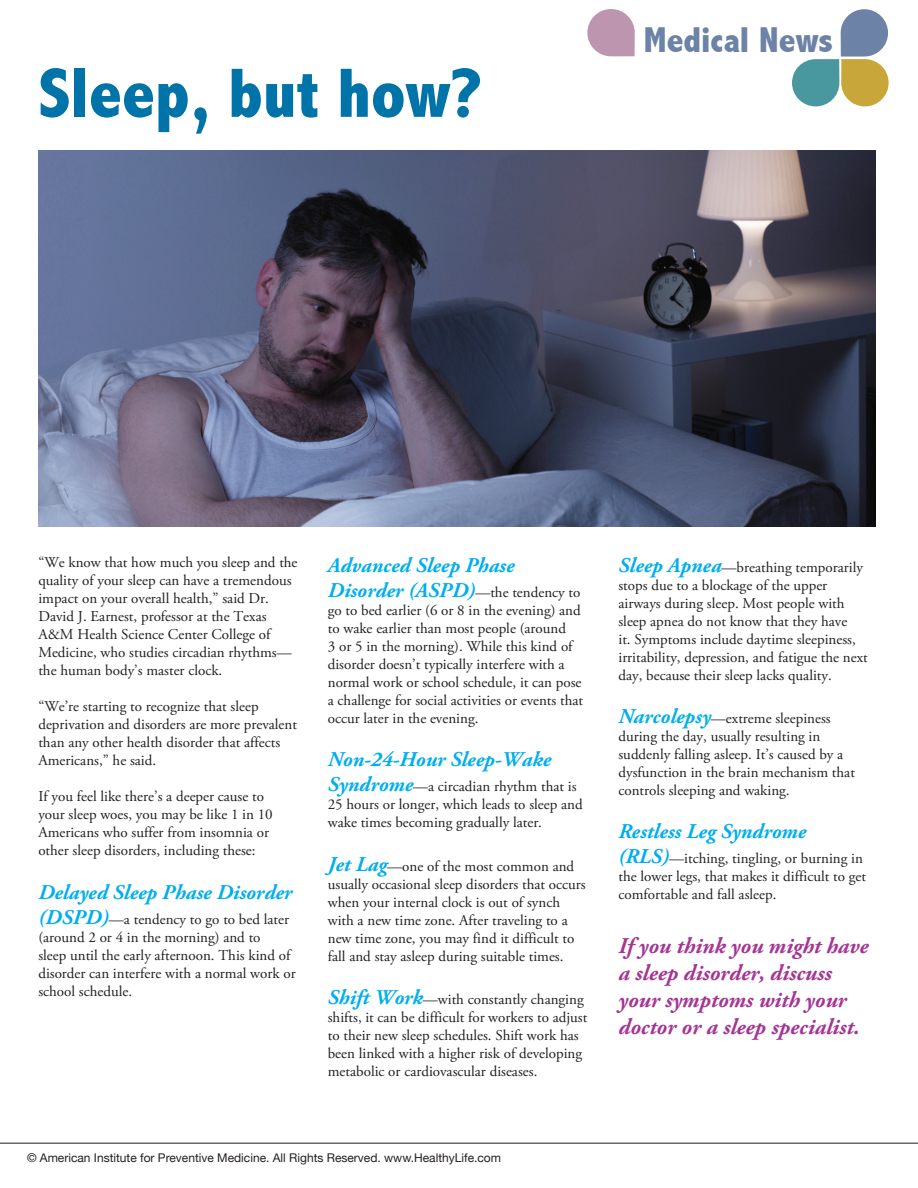
<style>
.page{position:relative;width:918px;height:1188px;background:#fff}
.page>*{position:absolute;margin:0;border:0;box-sizing:border-box;transform-origin:0 0}
.t1{font:800 condensed 70.5px "Abadi";color:#0074a9}
.t2{font:800 condensed 36px "Abadi";color:#6c82a7}
.t3{font:italic 700 22.5px/27px "Adobe Garamond Pro";color:#a53594}
.t4{font:italic 700 21px/25.2px "Adobe Garamond Pro";color:#00aeef}
.t5{font:15px/18px "Adobe Garamond Pro";color:#231f20}
.t6{font:12px "Helvetica Neue";color:#231f20}
.s1{font-weight:700;font-style:italic;font-size:21px;color:#00aeef}
.s2{font-weight:400;font-style:normal;font-size:15px;color:#231f20}
</style>
<div class="page">
<svg style="left:792px;top:9px;width:97px;height:97px"></svg>
<svg style="left:587px;top:9px;width:48px;height:47px"></svg>
<img style="left:38px;top:151px;width:838px;height:376px">
<hr style="left:0;top:0;width:918px;height:1px;background:#e6e7e9">
<hr style="left:0;top:1143px;width:918px;height:1px;background:#231f20">
<p class="t1" style="left:38px;top:52px;width:445px">Sleep, but how?</p>
<p class="t2" style="left:644px;top:20px;width:191px">Medical News</p>
<p class="t5" style="left:38px;top:554px;width:261px">“We know that how much you sleep and the quality of your sleep can have a tremendous impact on your overall health,” said Dr.<br>David J. Earnest, professor at the Texas A&amp;M Health Science Center College of Medicine, who studies circadian rhythms— the human body’s master clock.</p>
<p class="t5" style="left:38px;top:698px;width:260px">“We’re starting to recognize that sleep deprivation and disorders are more prevalent than any other health disorder that affects Americans,” he said.</p>
<p class="t5" style="left:38px;top:788px;width:236px">If you feel like there’s a deeper cause to your sleep woes, you may be like 1 in 10<br>Americans who suffer from insomnia or other sleep disorders, including these:</p>
<p class="t4" style="left:38px;top:880px;width:255px">Delayed Sleep Phase Disorder</p>
<p class="t5" style="left:38px;top:911px;width:259px"><span class="s1">(DSPD)</span>—a tendency to go to bed later (around 2 or 4 in the morning) and to<br>sleep until the early afternoon. This kind of disorder can interfere with a normal work or school schedule.</p>
<p class="t4" style="left:328px;top:553px;width:254px">Advanced Sleep Phase<br>Disorder (ASPD)<span class="s2">—the tendency to</span></p>
<p class="t5" style="left:328px;top:602px;width:257px">go to bed earlier (6 or 8 in the evening) and to wake earlier than most people (around<br>3 or 5 in the morning). While this kind of disorder doesn’t typically interfere with a normal work or school schedule, it can pose a challenge for social activities or events that occur later in the evening.</p>
<p class="t4" style="left:328px;top:747px;width:225px">Non-24-Hour Sleep-Wake</p>
<p class="t5" style="left:328px;top:778px;width:256px"><span class="s1">Syndrome</span>—a circadian rhythm that is<br>25 hours or longer, which leads to sleep and wake times becoming gradually later.</p>
<p class="t5" style="left:328px;top:857px;width:259px"><span class="s1">Jet Lag</span>—one of the most common and usually occasional sleep disorders that occurs when your internal clock is out of synch with a new time zone. After traveling to a new time zone, you may find it difficult to fall and stay asleep during suitable times.</p>
<p class="t5" style="left:328px;top:991px;width:261px"><span class="s1">Shift Work</span>—with constantly changing shifts, it can be difficult for workers to adjust to their new sleep schedules. Shift work has been linked with a higher risk of developing metabolic or cardiovascular diseases.</p>
<p class="t5" style="left:618px;top:559px;width:251px"><span class="s1">Sleep Apnea</span>—breathing temporarily stops due to a blockage of the upper airways during sleep. Most people with sleep apnea do not know that they have<br>it. Symptoms include daytime sleepiness, irritability, depression, and fatigue the next day, because their sleep lacks quality.</p>
<p class="t5" style="left:618px;top:710px;width:238px"><span class="s1">Narcolepsy</span>—extreme sleepiness during the day, usually resulting in suddenly falling asleep. It’s caused by a dysfunction in the brain mechanism that controls sleeping and waking.</p>
<p class="t4" style="left:618px;top:819px;width:189px">Restless Leg Syndrome</p>
<p class="t5" style="left:618px;top:850px;width:249px"><span class="s1">(RLS)</span>—itching, tingling, or burning in the lower legs, that makes it difficult to get comfortable and fall asleep.</p>
<p class="t3" style="left:618px;top:933px;width:252px">If you think you might have a sleep disorder, discuss your symptoms with your doctor or a sleep specialist.</p>
<p class="t6" style="left:27px;top:1150px;width:476px">© American Institute for Preventive Medicine. All Rights Reserved. www.HealthyLife.com</p>
</div>
